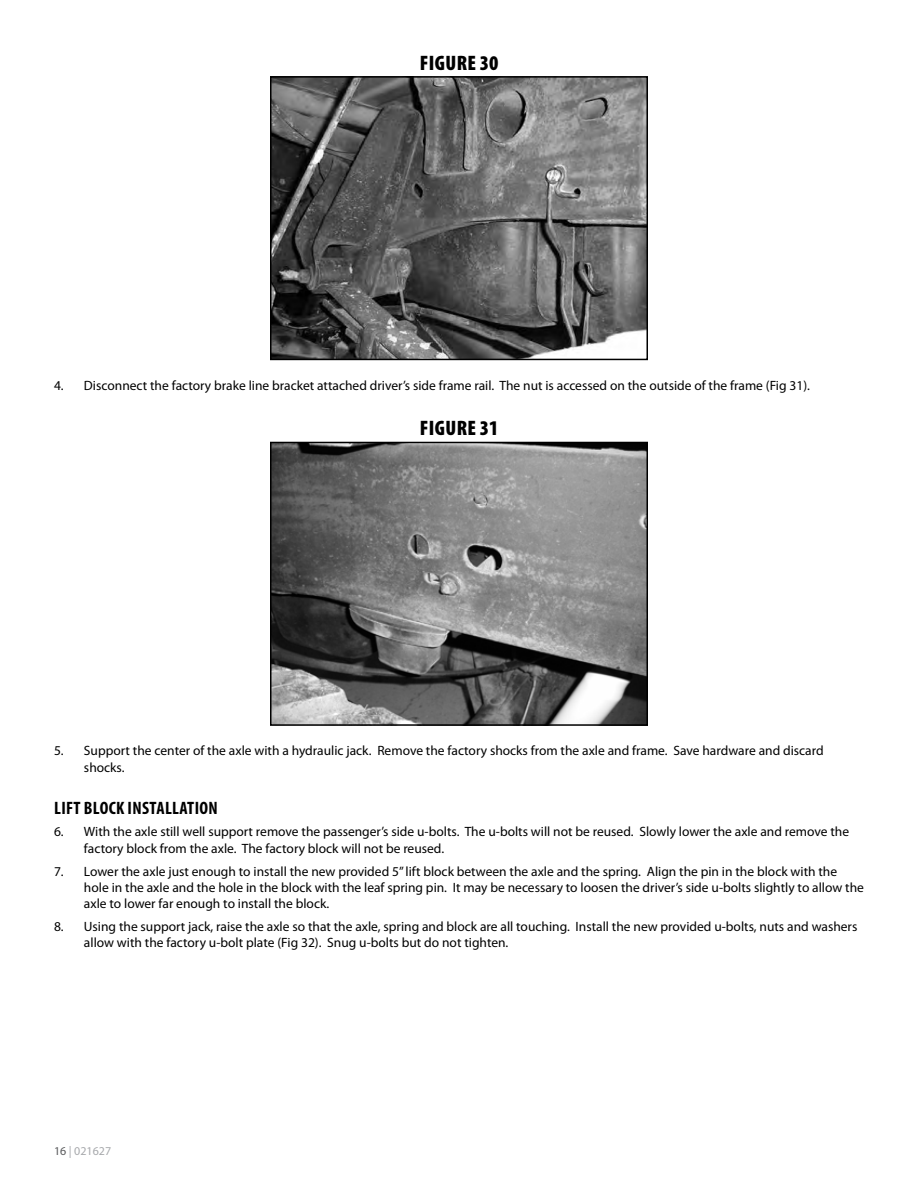
<style>
.page{position:relative;width:918px;height:1188px;background:#fff}
.page>*{position:absolute;margin:0;border:0;box-sizing:border-box;transform-origin:0 0}
.t1{font:900 condensed 21px "Myriad Pro";letter-spacing:.02em;color:#000}
.t2{font:700 condensed 18px "Myriad Pro";letter-spacing:.02em;color:#000}
.t3{font:13.5px/16.2px "Myriad Pro";color:#000}
.t4{font:12px "Myriad Pro";color:#a7a9ac}
.s1{color:#58595b}
</style>
<div class="page">
<img style="left:273px;top:79px;width:372px;height:278px">
<div style="left:270px;top:76px;width:378px;height:284px;border:2px solid #000"></div>
<img style="left:273px;top:445px;width:372px;height:278px">
<div style="left:270px;top:442px;width:378px;height:284px;border:2px solid #000"></div>
<h1 class="t1" style="left:420px;top:51px;width:80px">FIGURE 30</h1>
<p class="t3" style="left:54px;top:377px;width:758px">4. Disconnect the factory brake line bracket attached driver’s side frame rail. The nut is accessed on the outside of the frame (Fig 31).</p>
<h1 class="t1" style="left:420px;top:417px;width:80px">FIGURE 31</h1>
<p class="t3" style="left:84px;top:743px;width:741px;text-indent:-30px">5. Support the center of the axle with a hydraulic jack. Remove the factory shocks from the axle and frame. Save hardware and discard shocks.</p>
<h2 class="t2" style="left:54px;top:796px;width:165px">LIFT BLOCK INSTALLATION</h2>
<p class="t3" style="left:84px;top:824px;width:767px;text-indent:-30px">6. With the axle still well support remove the passenger’s side u-bolts. The u-bolts will not be reused. Slowly lower the axle and remove the factory block from the axle. The factory block will not be reused.</p>
<p class="t3" style="left:84px;top:863px;width:782px;text-indent:-30px">7. Lower the axle just enough to install the new provided 5” lift block between the axle and the spring. Align the pin in the block with the hole in the axle and the hole in the block with the leaf spring pin. It may be necessary to loosen the driver’s side u-bolts slightly to allow the axle to lower far enough to install the block.</p>
<p class="t3" style="left:84px;top:918px;width:775px;text-indent:-30px">8. Using the support jack, raise the axle so that the axle, spring and block are all touching. Install the new provided u-bolts, nuts and washers allow with the factory u-bolt plate (Fig 32). Snug u-bolts but do not tighten.</p>
<p class="t4" style="left:54px;top:1143px;width:59px"><span class="s1">16</span> | 021627</p>
</div>
